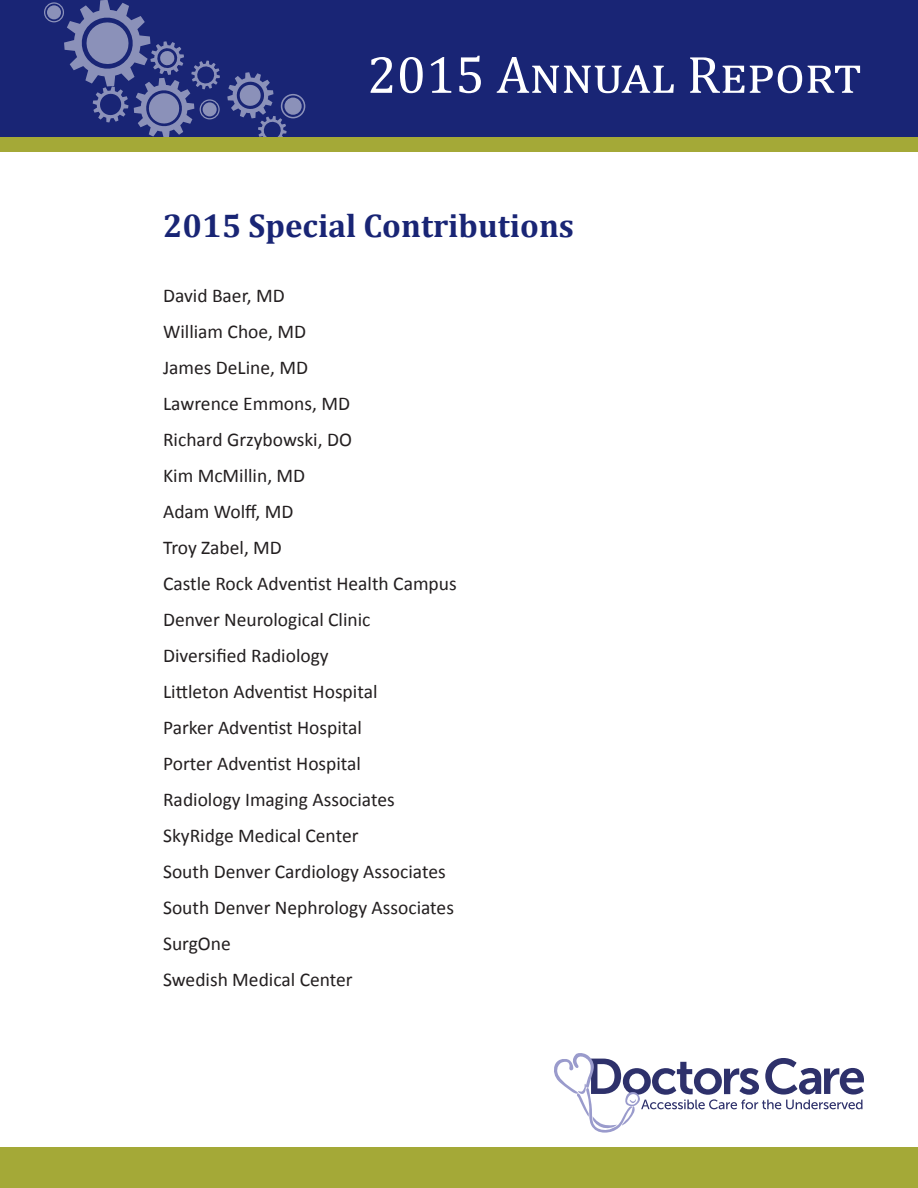
<style>
.page{position:relative;width:918px;height:1188px;background:#fff}
.page>*{position:absolute;margin:0;border:0;box-sizing:border-box;transform-origin:0 0}
.t1{font:53.1px "Cambria";color:#fff}
.t2{font:700 33px "Cambria";color:#192575}
.t3{font:19.5px "Calibri";color:#231f20}
</style>
<div class="page">
<div style="left:0;top:1148px;width:918px;height:40px;background:#a4a937"></div>
<div style="left:0;top:0;width:918px;height:138px;background:#192575"></div>
<div style="left:44px;top:2px;width:20px;height:20px;border:1px solid #fff;border-radius:50%"></div>
<div style="left:47px;top:5px;width:14px;height:14px;background:#8b91b9;border-radius:50%"></div>
<svg style="left:227px;top:72px;width:60px;height:65px"></svg>
<svg style="left:64px;top:0;width:156px;height:137px"></svg>
<div style="left:200px;top:99px;width:20px;height:20px;border:1px solid #fff;border-radius:50%"></div>
<div style="left:203px;top:102px;width:14px;height:14px;background:#8b91b9;border-radius:50%"></div>
<div style="left:281px;top:94px;width:24px;height:24px;border:2px solid #fff;border-radius:50%"></div>
<div style="left:285px;top:98px;width:17px;height:17px;background:#8b91b9;border-radius:50%"></div>
<div style="left:0;top:137px;width:918px;height:15px;background:#a4a937"></div>
<svg style="left:554px;top:1053px;width:310px;height:80px"></svg>
<p class="t1" style="left:367px;top:43px;width:496px">2015 Annual Report</p>
<p class="t2" style="left:163px;top:203px;width:413px">2015 Special Contributions</p>
<p class="t3" style="left:163px;top:283px;width:123px">David Baer, MD</p>
<p class="t3" style="left:163px;top:319px;width:145px">William Choe, MD</p>
<p class="t3" style="left:163px;top:355px;width:147px">James DeLine, MD</p>
<p class="t3" style="left:163px;top:391px;width:188px">Lawrence Emmons, MD</p>
<p class="t3" style="left:163px;top:427px;width:190px">Richard Grzybowski, DO</p>
<p class="t3" style="left:163px;top:463px;width:144px">Kim McMillin, MD</p>
<p class="t3" style="left:163px;top:499px;width:132px">Adam Wolff, MD</p>
<p class="t3" style="left:163px;top:535px;width:120px">Troy Zabel, MD</p>
<p class="t3" style="left:163px;top:571px;width:295px">Castle Rock Adventist Health Campus</p>
<p class="t3" style="left:163px;top:607px;width:209px">Denver Neurological Clinic</p>
<p class="t3" style="left:163px;top:643px;width:167px">Diversified Radiology</p>
<p class="t3" style="left:163px;top:679px;width:216px">Littleton Adventist Hospital</p>
<p class="t3" style="left:163px;top:715px;width:200px">Parker Adventist Hospital</p>
<p class="t3" style="left:163px;top:751px;width:200px">Porter Adventist Hospital</p>
<p class="t3" style="left:163px;top:787px;width:233px">Radiology Imaging Associates</p>
<p class="t3" style="left:163px;top:823px;width:197px">SkyRidge Medical Center</p>
<p class="t3" style="left:163px;top:859px;width:284px">South Denver Cardiology Associates</p>
<p class="t3" style="left:163px;top:895px;width:292px">South Denver Nephrology Associates</p>
<p class="t3" style="left:163px;top:931px;width:69px">SurgOne</p>
<p class="t3" style="left:163px;top:967px;width:191px">Swedish Medical Center</p>
</div>
